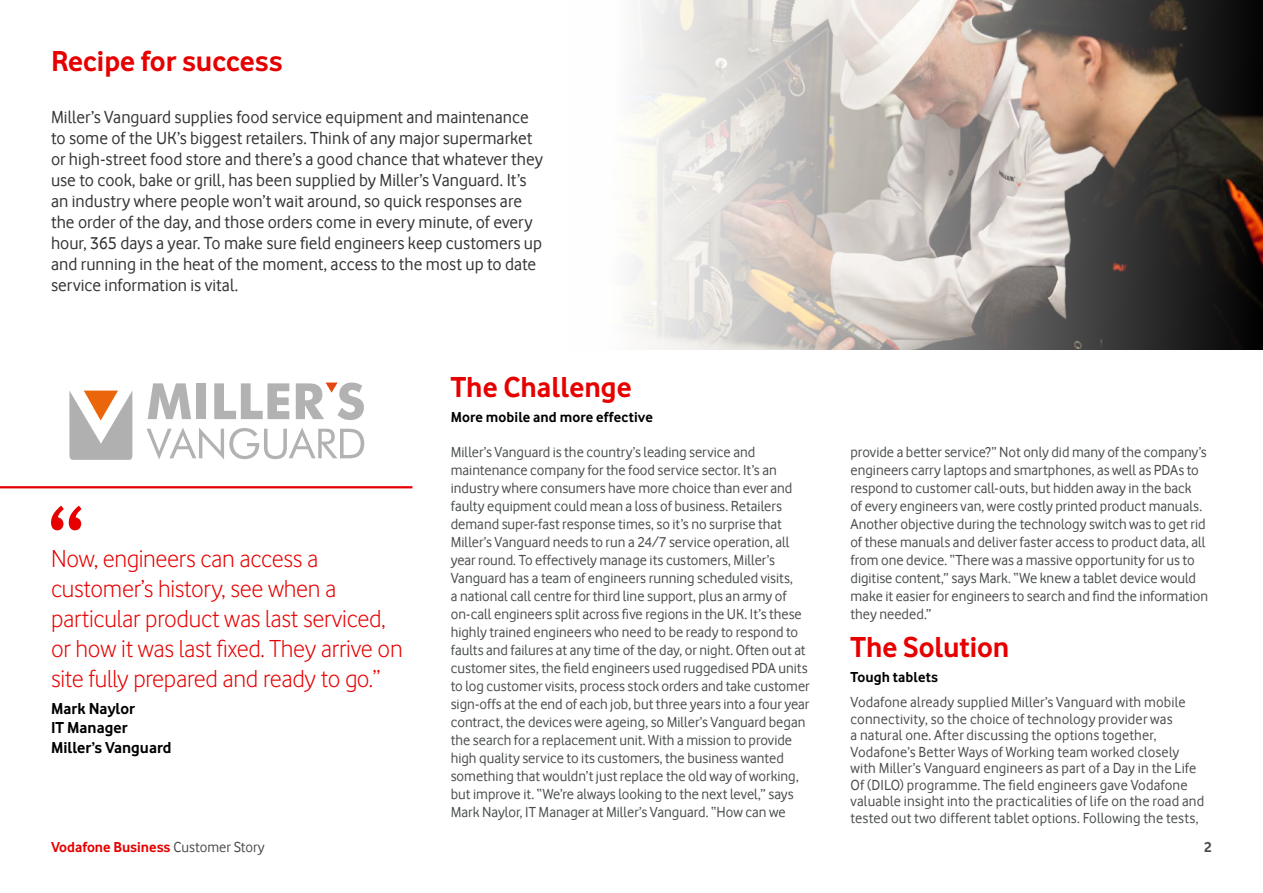
<style>
.page{position:relative;width:1263px;height:893px;background:#fff}
.page>*{position:absolute;margin:0;border:0;box-sizing:border-box;transform-origin:0 0}
.t1{font:700 30px "Vodafone Rg";color:#e60000}
.t2{font:25.5px/30px "Vodafone Lt";letter-spacing:-.01em;color:#e60000}
.t3{font:18px/21px "Vodafone Rg";color:#000}
.t4{font:700 16.5px/19.5px "Vodafone Rg";color:#000}
.t5{font:15px/18px "Vodafone Rg";color:#4a4d4e}
.t6{font:700 15px "Vodafone Rg";letter-spacing:.005em;color:#000}
.t7{font:700 15px "Vodafone Rg";color:#e60000}
.t8{font:700 15px "Vodafone Rg";color:#4a4d4e}
.s1{font-weight:400;color:#4a4d4e}
</style>
<div class="page">
<img style="left:630px;top:0;width:633px;height:350px">
<svg style="left:51px;top:506px;width:31px;height:24px"></svg>
<hr style="left:0;top:486px;width:412px;height:2px;background:#e60000">
<svg style="left:69px;top:391px;width:64px;height:69px"></svg>
<svg style="left:148px;top:383px;width:43px;height:36px"></svg>
<div style="left:197px;top:383px;width:9px;height:36px;background:#b3b2b2"></div>
<svg style="left:214px;top:383px;width:75px;height:36px"></svg>
<svg style="left:296px;top:383px;width:68px;height:37px"></svg>
<svg style="left:147px;top:428px;width:217px;height:31px"></svg>
<h1 class="t1" style="left:51px;top:44px;width:233px">Recipe for success</h1>
<p class="t3" style="left:51px;top:106px;width:493px">Miller’s Vanguard supplies food service equipment and maintenance to some of the UK’s biggest retailers. Think of any major supermarket or high-street food store and there’s a good chance that whatever they use to cook, bake or grill, has been supplied by Miller’s Vanguard. It’s an industry where people won’t wait around, so quick responses are the order of the day, and those orders come in every minute, of every hour, 365 days a year. To make sure field engineers keep customers up and running in the heat of the moment, access to the most up to date service information is vital.</p>
<h2 class="t2" style="left:51px;top:543px;width:353px">Now, engineers can access a customer’s history, see when a particular product was last serviced, or how it was last fixed. They arrive on site fully prepared and ready to go.”</h2>
<p class="t4" style="left:51px;top:698px;width:122px">Mark Naylor<br>IT Manager<br>Miller’s Vanguard</p>
<p class="t7" style="left:51px;top:838px;width:215px">Vodafone Business <span class="s1">Customer Story</span></p>
<h1 class="t1" style="left:451px;top:370px;width:182px">The Challenge</h1>
<p class="t6" style="left:451px;top:408px;width:204px">More mobile and more effective</p>
<p class="t5" style="left:451px;top:443px;width:360px">Miller’s Vanguard is the country’s leading service and maintenance company for the food service sector. It’s an industry where consumers have more choice than ever and faulty equipment could mean a loss of business. Retailers demand super-fast response times, so it’s no surprise that Miller’s Vanguard needs to run a 24/7 service operation, all year round. To effectively manage its customers, Miller’s Vanguard has a team of engineers running scheduled visits,<br>a national call centre for third line support, plus an army of on-call engineers split across five regions in the UK. It’s these highly trained engineers who need to be ready to respond to faults and failures at any time of the day, or night. Often out at customer sites, the field engineers used ruggedised PDA units to log customer visits, process stock orders and take customer sign-offs at the end of each job, but three years into a four year contract, the devices were ageing, so Miller’s Vanguard began the search for a replacement unit. With a mission to provide high quality service to its customers, the business wanted something that wouldn’t just replace the old way of working, but improve it. “We’re always looking to the next level,” says Mark Naylor, IT Manager at Miller’s Vanguard. “How can we</p>
<p class="t5" style="left:850px;top:443px;width:359px">provide a better service?” Not only did many of the company’s engineers carry laptops and smartphones, as well as PDAs to respond to customer call-outs, but hidden away in the back<br>of every engineers van, were costly printed product manuals.<br>Another objective during the technology switch was to get rid of these manuals and deliver faster access to product data, all from one device. “There was a massive opportunity for us to digitise content,” says Mark. “We knew a tablet device would make it easier for engineers to search and find the information they needed.”</p>
<h1 class="t1" style="left:850px;top:630px;width:160px">The Solution</h1>
<p class="t6" style="left:850px;top:668px;width:89px">Tough tablets</p>
<p class="t5" style="left:850px;top:694px;width:355px;line-height:16.5px">Vodafone already supplied Miller’s Vanguard with mobile connectivity, so the choice of technology provider was<br>a natural one. After discussing the options together, Vodafone’s Better Ways of Working team worked closely with Miller’s Vanguard engineers as part of a Day in the Life Of (DILO) programme. The field engineers gave Vodafone valuable insight into the practicalities of life on the road and tested out two different tablet options. Following the tests,</p>
<p class="t8" style="left:1204px;top:838px;width:9px">2</p>
</div>
